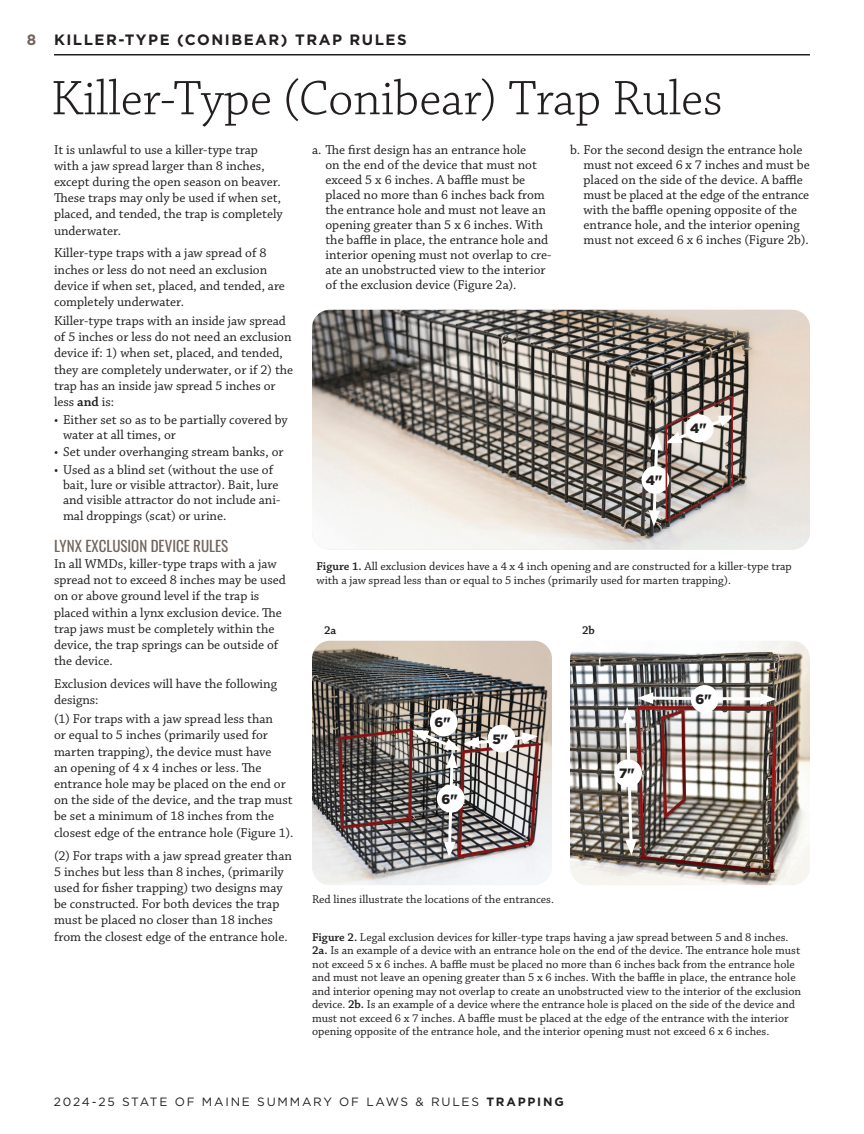
<style>
.page{position:relative;width:864px;height:1134px;background:#fff}
.page>*{position:absolute;margin:0;border:0;box-sizing:border-box;transform-origin:0 0}
.Section_Start_Large_Serif{font:300 51px "Chaparral Pro";color:#231f20}
.Master_Gotham_Top_Left{font:700 15px "Gotham";letter-spacing:.1em;color:#231f20}
.Oswald_Heading{font:15px "Oswald";color:#71645d}
.t1{font:700 15px "Gotham";color:#71645d}
.Body_copy_-_before_bullet{font:13.5px/16.2px "Chaparral Pro";color:#231f20}
.Numbered{font:13.5px/15px "Chaparral Pro";color:#231f20}
.Body{font:13.5px/16.2px "Chaparral Pro";color:#231f20}
.WMD{font:900 13.5px "Gotham";color:#231f20}
.Body-2{font:12px/13.5px "Chaparral Pro";color:#231f20}
.t2{font:12px "Gotham";letter-spacing:.15em;color:#231f20}
.Body-3{font:600 12px "Chaparral Pro";color:#231f20}
.s1{font-weight:600}
.s2{font-weight:700}
</style>
<div class="page">
<hr style="left:54px;top:54px;width:756px;height:2px;background:#231f20">
<img style="left:312px;top:310px;width:498px;height:240px">
<img style="left:312px;top:641px;width:240px;height:244px">
<img style="left:570px;top:641px;width:240px;height:244px">
<img style="left:622px;top:692px;width:154px;height:163px">
<svg style="left:412px;top:730px;width:126px;height:128px;background:#908887"></svg>
<div style="left:430px;top:709px;width:28px;height:27px;background:#fff;border-radius:50%"></div>
<div style="left:691px;top:685px;width:28px;height:28px;background:#fff;border-radius:50%"></div>
<div style="left:488px;top:725px;width:27px;height:28px;background:#fff;border-radius:50%"></div>
<div style="left:614px;top:759px;width:28px;height:28px;background:#fff;border-radius:50%"></div>
<div style="left:437px;top:785px;width:28px;height:28px;background:#fff;border-radius:50%"></div>
<div style="left:642px;top:466px;width:27px;height:28px;background:#fff;border-radius:50%"></div>
<img style="left:649px;top:394px;width:86px;height:132px">
<p class="t1" style="left:27px;top:30px;width:11px">8</p>
<p class="Master_Gotham_Top_Left" style="left:54px;top:30px;width:354px">KILLER-TYPE (CONIBEAR) TRAP RULES</p>
<p class="Section_Start_Large_Serif" style="left:51px;top:70px;width:673px">Killer-Type (Conibear) Trap Rules</p>
<p class="Body" style="left:54px;top:142px;width:230px">It is unlawful to use a killer-type trap with a jaw spread larger than 8 inches, except during the open season on beaver.<br>These traps may only be used if when set, placed, and tended, the trap is completely underwater.</p>
<p class="Body_copy_-_before_bullet" style="left:54px;top:246px;width:232px">Killer-type traps with a jaw spread of 8 inches or less do not need an exclusion device if when set, placed, and tended, are completely underwater.</p>
<p class="Body_copy_-_before_bullet" style="left:54px;top:313px;width:241px">Killer-type traps with an inside jaw spread of 5 inches or less do not need an exclusion device if: 1) when set, placed, and tended, they are completely underwater, or if 2) the trap has an inside jaw spread 5 inches or less <span class="s1">and</span> is:</p>
<p class="Numbered" style="left:63px;top:412px;width:226px;text-indent:-9px">• Either set so as to be partially covered by water at all times, or</p>
<p class="Numbered" style="left:54px;top:445px;width:231px">• Set under overhanging stream banks, or</p>
<p class="Numbered" style="left:63px;top:463px;width:219px;line-height:15.5px;text-indent:-9px">• Used as a blind set (without the use of bait, lure or visible attractor). Bait, lure and visible attractor do not include ani&shy;mal droppings (scat) or urine.</p>
<p class="Oswald_Heading" style="left:54px;top:532px;width:176px">LYNX EXCLUSION DEVICE RULES</p>
<p class="Body" style="left:54px;top:556px;width:233px">In all WMDs, killer-type traps with a jaw spread not to exceed 8 inches may be used on or above ground level if the trap is placed within a lynx exclusion device. The trap jaws must be completely within the device, the trap springs can be outside of the device.</p>
<p class="Body_copy_-_before_bullet" style="left:54px;top:676px;width:225px">Exclusion devices will have the following designs:</p>
<p class="Body_copy_-_before_bullet" style="left:54px;top:711px;width:241px">(1) For traps with a jaw spread less than<br>or equal to 5 inches (primarily used for marten trapping), the device must have<br>an opening of 4 x 4 inches or less. The entrance hole may be placed on the end or on the side of the device, and the trap must be set a minimum of 18 inches from the closest edge of the entrance hole (Figure 1).</p>
<p class="Body_copy_-_before_bullet" style="left:54px;top:848px;width:240px">(2) For traps with a jaw spread greater than 5 inches but less than 8 inches, (primarily used for fisher trapping) two designs may be constructed. For both devices the trap must be placed no closer than 18 inches from the closest edge of the entrance hole.</p>
<p class="Numbered" style="left:326px;top:142px;width:227px;text-indent:-14px">a. The first design has an entrance hole<br>on the end of the device that must not exceed 5 x 6 inches. A baffle must be placed no more than 6 inches back from the entrance hole and must not leave an opening greater than 5 x 6 inches. With the baffle in place, the entrance hole and interior opening must not overlap to cre&shy;ate an unobstructed view to the interior of the exclusion device (Figure 2a).</p>
<p class="Numbered" style="left:584px;top:142px;width:228px;text-indent:-14px">b. For the second design the entrance hole must not exceed 6 x 7 inches and must be placed on the side of the device. A baffle must be placed at the edge of the entrance with the baffle opening opposite of the entrance hole, and the interior opening must not exceed 6 x 6 inches (Figure 2b).</p>
<p class="WMD" style="left:646px;top:472px;width:18px">4"</p>
<p class="WMD" style="left:690px;top:421px;width:18px">4"</p>
<p class="Body-2" style="left:316px;top:560px;width:477px"><span class="s1">Figure 1.</span> All exclusion devices have a 4 x 4 inch opening and are constructed for a killer-type trap with a jaw spread less than or equal to 5 inches (primarily used for marten trapping).</p>
<p class="Body-3" style="left:324px;top:623px;width:14px">2a</p>
<p class="Body-3" style="left:582px;top:623px;width:14px">2b</p>
<p class="WMD" style="left:434px;top:715px;width:18px">6"</p>
<p class="WMD" style="left:442px;top:791px;width:18px">6"</p>
<p class="WMD" style="left:492px;top:731px;width:17px">5"</p>
<p class="WMD" style="left:619px;top:766px;width:17px">7"</p>
<p class="Body-2" style="left:312px;top:893px;width:244px">Red lines illustrate the locations of the entrances.</p>
<p class="WMD" style="left:695px;top:691px;width:18px">6"</p>
<p class="Body-2" style="left:312px;top:931px;width:491px"><span class="s1">Figure 2.</span> Legal exclusion devices for killer-type traps having a jaw spread between 5 and 8 inches.<br><span class="s1">2a.</span> Is an example of a device with an entrance hole on the end of the device. The entrance hole must not exceed 5 x 6 inches. A baffle must be placed no more than 6 inches back from the entrance hole and must not leave an opening greater than 5 x 6 inches. With the baffle in place, the entrance hole and interior opening may not overlap to create an unobstructed view to the interior of the exclusion device. <span class="s1">2b.</span> Is an example of a device where the entrance hole is placed on the side of the device and must not exceed 6 x 7 inches. A baffle must be placed at the edge of the entrance with the interior opening opposite of the entrance hole, and the interior opening must not exceed 6 x 6 inches.</p>
<p class="t2" style="left:54px;top:1095px;width:511px">2024-25 STATE OF MAINE SUMMARY OF LAWS &amp; RULES <span class="s2">TRAPPING</span></p>
</div>
